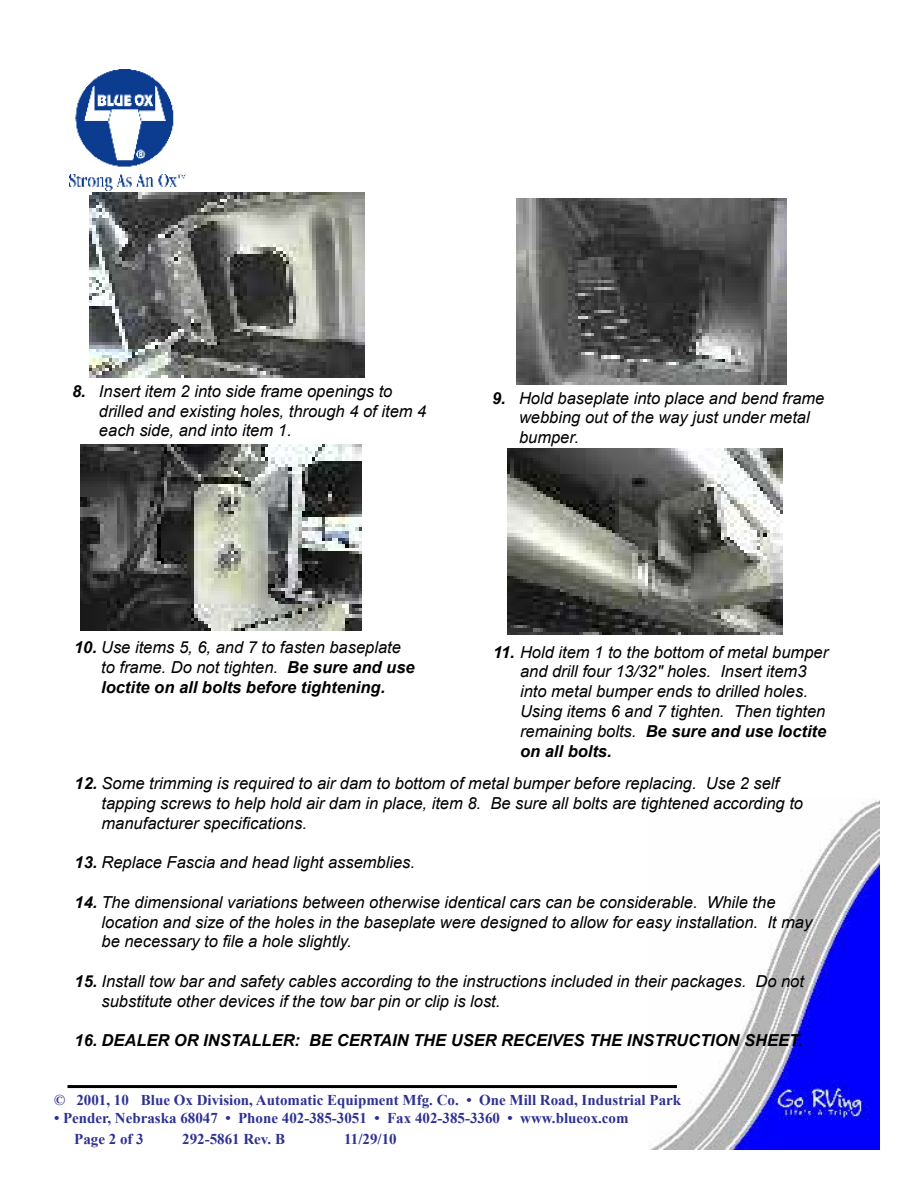
<style>
.page{position:relative;width:918px;height:1188px;background:#fff}
.page>*{position:absolute;margin:0;border:0;box-sizing:border-box;transform-origin:0 0}
.t1{font:italic 16.5px/19.8px "Arial";color:#000}
.t2{font:italic 700 16.5px "Arial";color:#000}
.t3{font:700 15px "Times New Roman";color:#2e3192}
.s1{font-weight:700}
</style>
<div class="page">
<img style="left:69px;top:69px;width:117px;height:121px">
<img style="left:649px;top:798px;width:230px;height:351px">
<hr style="left:68px;top:1085px;width:609px;height:3px;background:#000">
<img style="left:90px;top:193px;width:274px;height:185px">
<img style="left:81px;top:445px;width:280px;height:185px">
<img style="left:507px;top:448px;width:275px;height:187px">
<img style="left:517px;top:199px;width:270px;height:185px">
<p class="t1" style="left:99px;top:381px;width:329px;text-indent:-27px"><span class="s1">8.</span> Insert item 2 into side frame openings to drilled and existing holes, through 4 of item 4 each side, and into item 1.</p>
<p class="t1" style="left:519px;top:388px;width:307px;text-indent:-27px"><span class="s1">9.</span> Hold baseplate into place and bend frame webbing out of the way just under metal bumper.</p>
<p class="t1" style="left:101px;top:638px;width:315px;text-indent:-27px"><span class="s1">10.</span> Use items 5, 6, and 7 to fasten baseplate to frame. Do not tighten. <span class="s1">Be sure and use loctite on all bolts before tightening.</span></p>
<p class="t1" style="left:520px;top:642px;width:310px;text-indent:-27px"><span class="s1">11.</span> Hold item 1 to the bottom of metal bumper and drill four 13/32" holes. Insert item3 into metal bumper ends to drilled holes.<br>Using items 6 and 7 tighten. Then tighten remaining bolts. <span class="s1">Be sure and use loctite on all bolts.</span></p>
<p class="t1" style="left:102px;top:774px;width:703px;text-indent:-27px"><span class="s1">12.</span> Some trimming is required to air dam to bottom of metal bumper before replacing. Use 2 self tapping screws to help hold air dam in place, item 8. Be sure all bolts are tightened according to manufacturer specifications.</p>
<p class="t1" style="left:75px;top:853px;width:342px"><span class="s1">13.</span> Replace Fascia and head light assemblies.</p>
<p class="t1" style="left:102px;top:892px;width:712px;text-indent:-27px"><span class="s1">14.</span> The dimensional variations between otherwise identical cars can be considerable. While the location and size of the holes in the baseplate were designed to allow for easy installation. It may be necessary to file a hole slightly.</p>
<p class="t1" style="left:102px;top:972px;width:704px;text-indent:-27px"><span class="s1">15.</span> Install tow bar and safety cables according to the instructions included in their packages. Do not substitute other devices if the tow bar pin or clip is lost.</p>
<p class="t2" style="left:75px;top:1030px;width:729px">16. DEALER OR INSTALLER: BE CERTAIN THE USER RECEIVES THE INSTRUCTION SHEET.</p>
<p class="t3" style="left:54px;top:1089px;width:629px">© 2001, 10 Blue Ox Division, Automatic Equipment Mfg. Co. • One Mill Road, Industrial Park</p>
<p class="t3" style="left:54px;top:1107px;width:576px">• Pender, Nebraska 68047 • Phone 402-385-3051 • Fax 402-385-3360 • www.blueox.com</p>
<p class="t3" style="left:74px;top:1129px;width:71px">Page 2 of 3</p>
<p class="t3" style="left:182px;top:1129px;width:104px">292-5861 Rev. B</p>
<p class="t3" style="left:344px;top:1129px;width:54px">11/29/10</p>
</div>
